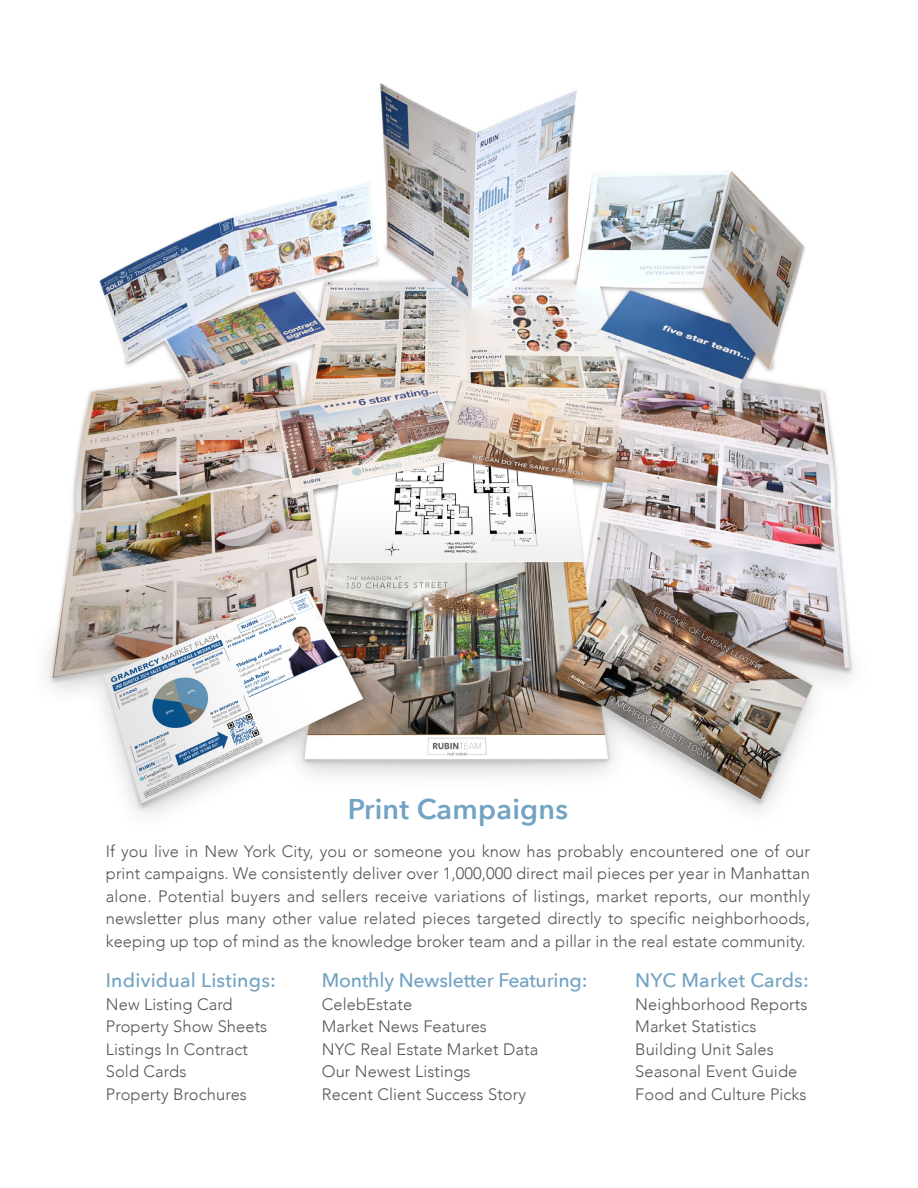
<style>
.page{position:relative;width:918px;height:1188px;background:#fff}
.page>*{position:absolute;margin:0;border:0;box-sizing:border-box;transform-origin:0 0}
.t1{font:600 28.5px "Avenir Next";letter-spacing:.01em;color:#72a3c3}
.t2{font:500 19.5px "Avenir Next";letter-spacing:.01em;color:#72a3c3}
.t3{font:500 19.5px "Avenir Next";letter-spacing:-.01em;color:#72a3c3}
.t4{font:300 16.5px "Avenir";letter-spacing:.005em;color:#555}
</style>
<div class="page">
<img style="left:47px;top:83px;width:807px;height:732px">
<p class="t1" style="left:348px;top:785px;width:222px">Print Campaigns</p>
<p class="t4" style="left:106px;top:841px;width:706px">If you live in New York City, you or someone you know has probably encountered one of our</p>
<p class="t4" style="left:106px;top:864px;width:706px">print campaigns. We consistently deliver over 1,000,000 direct mail pieces per year in Manhattan</p>
<p class="t4" style="left:106px;top:886px;width:706px">alone. Potential buyers and sellers receive variations of listings, market reports, our monthly</p>
<p class="t4" style="left:106px;top:909px;width:706px">newsletter plus many other value related pieces targeted directly to specific neighborhoods,</p>
<p class="t4" style="left:106px;top:931px;width:701px">keeping up top of mind as the knowledge broker team and a pillar in the real estate community.</p>
<p class="t2" style="left:106px;top:964px;width:172px">Individual Listings:</p>
<p class="t4" style="left:106px;top:994px;width:128px">New Listing Card</p>
<p class="t4" style="left:106px;top:1017px;width:163px">Property Show Sheets</p>
<p class="t4" style="left:106px;top:1039px;width:144px">Listings In Contract</p>
<p class="t4" style="left:106px;top:1062px;width:82px">Sold Cards</p>
<p class="t4" style="left:106px;top:1084px;width:143px">Property Brochures</p>
<p class="t3" style="left:322px;top:964px;width:267px">Monthly Newsletter Featuring:</p>
<p class="t4" style="left:322px;top:994px;width:92px">CelebEstate</p>
<p class="t4" style="left:322px;top:1017px;width:167px">Market News Features</p>
<p class="t4" style="left:322px;top:1039px;width:218px">NYC Real Estate Market Data</p>
<p class="t4" style="left:322px;top:1062px;width:150px">Our Newest Listings</p>
<p class="t4" style="left:322px;top:1084px;width:206px">Recent Client Success Story</p>
<p class="t2" style="left:635px;top:964px;width:175px">NYC Market Cards:</p>
<p class="t4" style="left:635px;top:994px;width:174px">Neighborhood Reports</p>
<p class="t4" style="left:635px;top:1017px;width:123px">Market Statistics</p>
<p class="t4" style="left:635px;top:1039px;width:140px">Building Unit Sales</p>
<p class="t4" style="left:635px;top:1062px;width:164px">Seasonal Event Guide</p>
<p class="t4" style="left:635px;top:1084px;width:173px">Food and Culture Picks</p>
</div>
